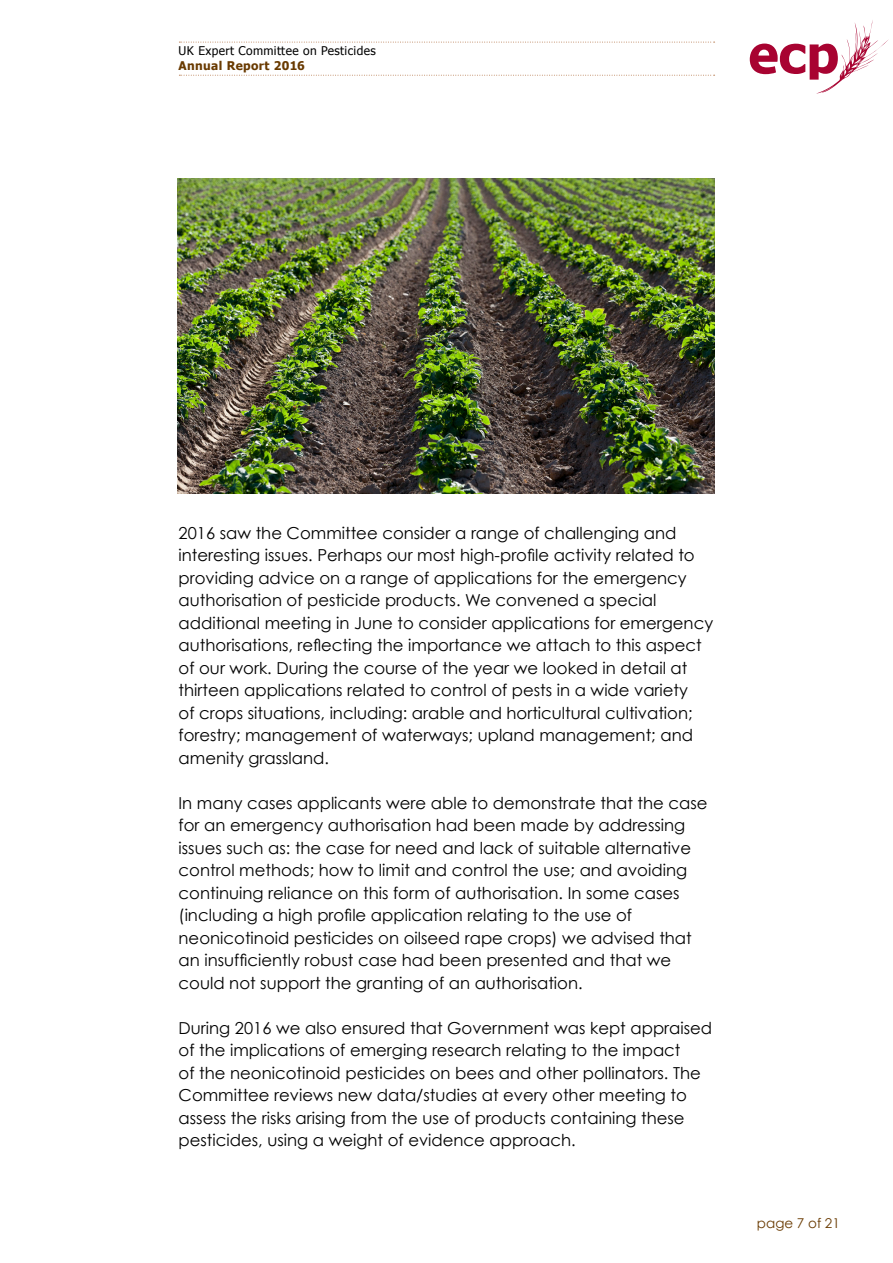
<style>
.page{position:relative;width:893px;height:1263px;background:#fff}
.page>*{position:absolute;margin:0;border:0;box-sizing:border-box;transform-origin:0 0}
.t1{font:700 60px "Myriad Pro";color:#a80331}
.bodytext_FLUSH{font:16.5px/22.5px "Century Gothic";color:#000}
.t2{font:13.5px "Century Gothic";color:#693a00}
.t3{font:12px "Tahoma";letter-spacing:.03em;color:#000}
.t4{font:700 12px "Tahoma";letter-spacing:.03em;color:#693a00}
</style>
<div class="page">
<svg style="left:179px;top:42px;width:536px;height:1px"></svg>
<svg style="left:179px;top:75px;width:536px;height:1px"></svg>
<svg style="left:780px;top:20px;width:109px;height:74px"></svg>
<img style="left:177px;top:179px;width:537px;height:315px">
<p class="t3" style="left:179px;top:43px;width:199px">UK Expert Committee on Pesticides</p>
<p class="t4" style="left:179px;top:57px;width:128px">Annual Report 2016</p>
<h1 class="t1" style="left:748px;top:14px;width:33px">e</h1>
<p class="bodytext_FLUSH" style="left:179px;top:521px;width:536px">2016 saw the Committee consider a range of challenging and interesting issues. Perhaps our most high-profile activity related to providing advice on a range of applications for the emergency authorisation of pesticide products. We convened a special additional meeting in June to consider applications for emergency authorisations, reflecting the importance we attach to this aspect of our work. During the course of the year we looked in detail at thirteen applications related to control of pests in a wide variety<br>of crops situations, including: arable and horticultural cultivation; forestry; management of waterways; upland management; and amenity grassland.</p>
<p class="bodytext_FLUSH" style="left:179px;top:791px;width:530px">In many cases applicants were able to demonstrate that the case for an emergency authorisation had been made by addressing issues such as: the case for need and lack of suitable alternative control methods; how to limit and control the use; and avoiding continuing reliance on this form of authorisation. In some cases (including a high profile application relating to the use of neonicotinoid pesticides on oilseed rape crops) we advised that an insufficiently robust case had been presented and that we could not support the granting of an authorisation.</p>
<p class="bodytext_FLUSH" style="left:179px;top:1016px;width:535px">During 2016 we also ensured that Government was kept appraised of the implications of emerging research relating to the impact<br>of the neonicotinoid pesticides on bees and other pollinators. The Committee reviews new data/studies at every other meeting to assess the risks arising from the use of products containing these pesticides, using a weight of evidence approach.</p>
<p class="t2" style="left:757px;top:1214px;width:85px">page 7 of 21</p>
</div>
